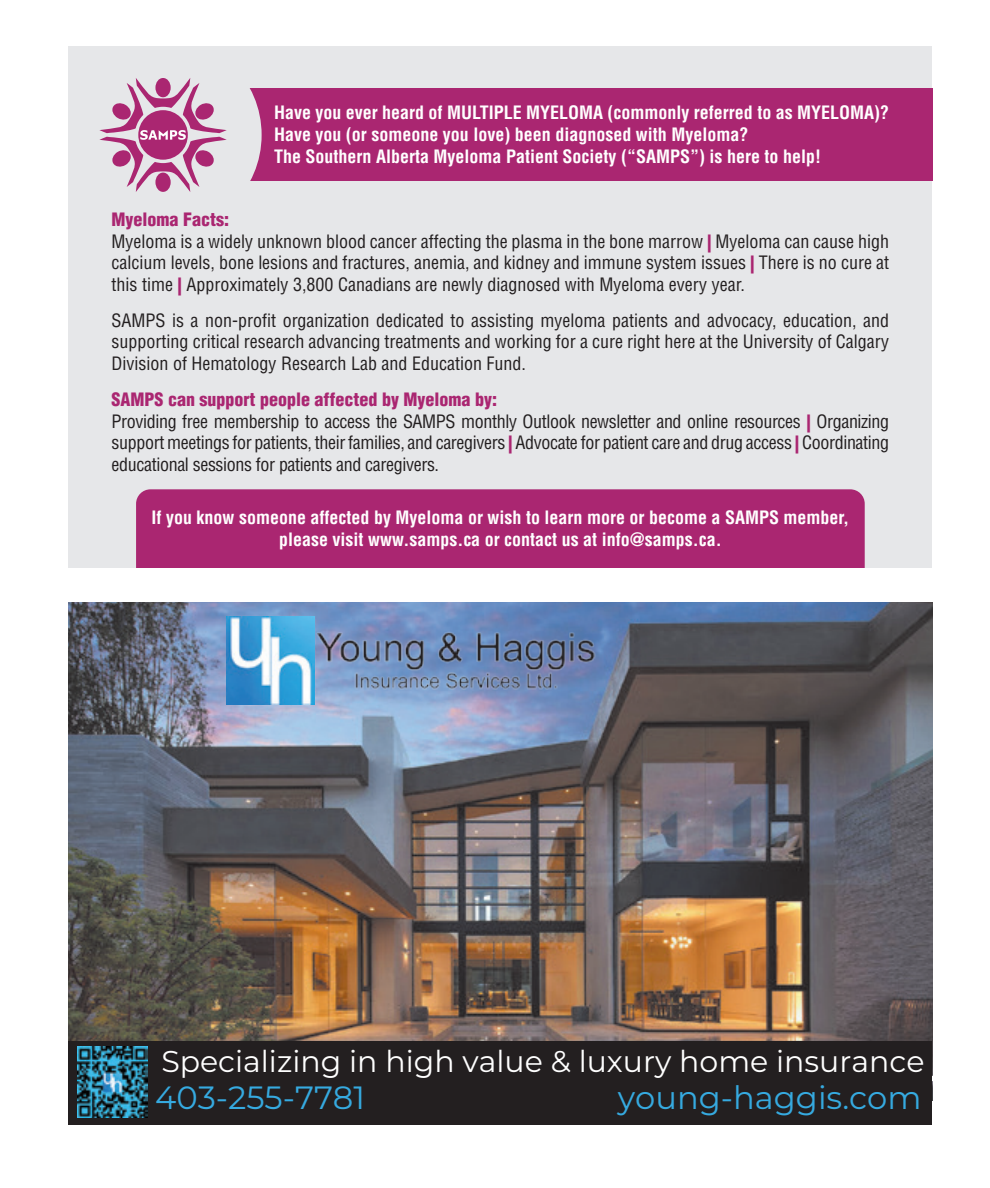
<style>
.page{position:relative;width:990px;height:1188px;background:#fff}
.page>*{position:absolute;margin:0;border:0;box-sizing:border-box;transform-origin:0 0}
.t1{font:32.2px "Montserrat";color:#36aae0}
.t2{font:30px "Montserrat";color:#fff}
.t3{font:condensed 18px/21.6px "Helvetica LT Std";color:#231f20}
.t4{font:700 condensed 18px/21.6px "Helvetica LT Std";color:#fff}
.t5{font:condensed 18px/21.6px "Helvetica LT Std";letter-spacing:-.02em;color:#231f20}
.s1{font-weight:900;color:#aa2671}
</style>
<div class="page">
<div style="left:68px;top:46px;width:864px;height:522px;background:#e6e7e9"></div>
<div style="left:237px;top:89px;width:695px;height:92px;background:#aa2671"></div>
<svg style="left:237px;top:89px;width:25px;height:92px;background:#dcc7d5"></svg>
<div style="left:136px;top:489px;width:729px;height:79px;background:#aa2671"></div>
<svg style="left:99px;top:78px;width:128px;height:114px"></svg>
<img style="left:68px;top:603px;width:864px;height:438px">
<img style="left:318px;top:605px;width:282px;height:106px">
<img style="left:227px;top:605px;width:91px;height:106px">
<img style="left:226px;top:616px;width:89px;height:89px">
<div style="left:68px;top:1041px;width:864px;height:84px;background:#231f20"></div>
<img style="left:77px;top:1047px;width:71px;height:70px">
<p class="t4" style="left:274px;top:102px;width:617px">Have you ever heard of MULTIPLE MYELOMA (commonly referred to as MYELOMA)?<br>Have you (or someone you love) been diagnosed with Myeloma?<br>The Southern Alberta Myeloma Patient Society (“SAMPS”) is here to help!</p>
<p class="t3" style="left:112px;top:208px;width:779px"><span class="s1">Myeloma Facts:<br></span>Myeloma is a widely unknown blood cancer affecting the plasma in the bone marrow <span class="s1">|</span> Myeloma can cause high calcium levels, bone lesions and fractures, anemia, and kidney and immune system issues <span class="s1">|</span> There is no cure at this time <span class="s1">|</span> Approximately 3,800 Canadians are newly diagnosed with Myeloma every year.</p>
<p class="t3" style="left:112px;top:309px;width:779px;text-align:justify">SAMPS is a non-profit organization dedicated to assisting myeloma patients and advocacy, education, and supporting critical research advancing treatments and working for a cure right here at the University of Calgary Division of Hematology Research Lab and Education Fund.</p>
<p class="t5" style="left:112px;top:388px;width:779px"><span class="s1">SAMPS can support people affected by Myeloma by:<br></span>Providing free membership to access the SAMPS monthly Outlook newsletter and online resources <span class="s1">|</span> Organizing support meetings for patients, their families, and caregivers <span class="s1">|</span> Advocate for patient care and drug access <span class="s1">|</span> Coordinating educational sessions for patients and caregivers.</p>
<p class="t4" style="left:152px;top:506px;width:699px;text-align:center">If you know someone affected by Myeloma or wish to learn more or become a SAMPS member, please visit www.samps.ca or contact us at info@samps.ca.</p>
<p class="t2" style="left:161px;top:1041px;width:765px">Specializing in high value &amp; luxury home insurance</p>
<p class="t1" style="left:155px;top:1076px;width:211px">403-255-7781</p>
<p class="t1" style="left:618px;top:1076px;width:305px">young-haggis.com</p>
</div>
